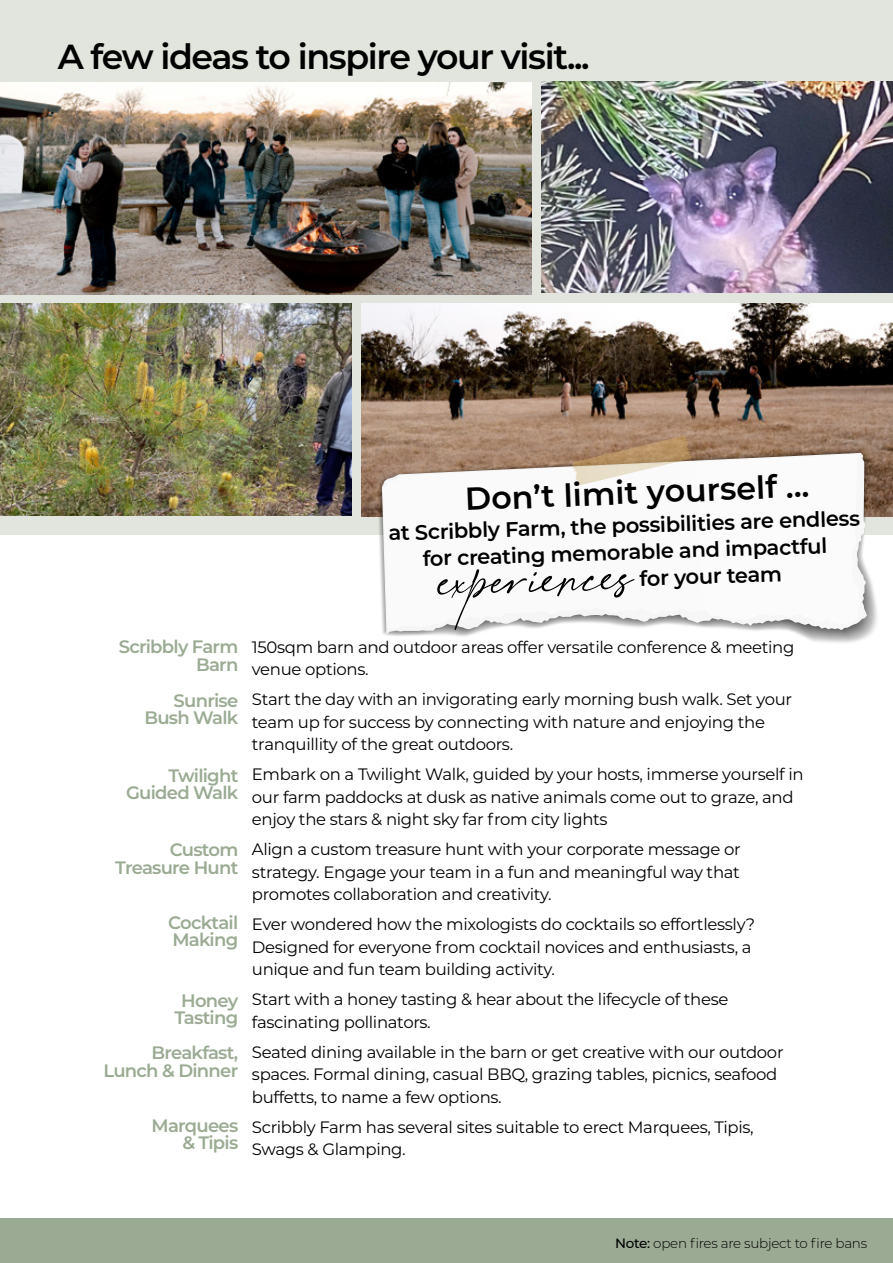
<style>
.page{position:relative;width:893px;height:1263px;background:#fff}
.page>*{position:absolute;margin:0;border:0;box-sizing:border-box;transform-origin:0 0}
.t1{font:65.25px "My Everything";color:#000}
.t2{font:600 34.8px "Montserrat";letter-spacing:-.04em;color:#000}
.t3{font:600 31.8px "Montserrat";color:#000}
.t4{font:600 21px/26.7px "Montserrat";color:#000;text-align:center}
.t5{font:600 18px/17.2px "Montserrat";letter-spacing:-.04em;color:#9bab93;text-align:right}
.t6{font:16.5px/22.5px "Montserrat";letter-spacing:-.02em;color:#000}
.t7{font:300 13.5px "Montserrat";letter-spacing:-.02em;color:#000}
.s1{font-weight:500}
</style>
<div class="page">
<div style="left:0;top:0;width:893px;height:534px;background:#e1e5de"></div>
<img style="left:0;top:83px;width:531px;height:211px">
<img style="left:542px;top:81px;width:351px;height:212px">
<img style="left:0;top:304px;width:352px;height:212px">
<div style="left:0;top:1218px;width:893px;height:45px;background:#9bab93"></div>
<img style="left:361px;top:303px;width:532px;height:213px">
<svg style="left:382px;top:453px;width:485px;height:181px"></svg>
<svg style="left:383px;top:454px;width:478px;height:175px"></svg>
<svg style="left:572px;top:435px;width:120px;height:51px;background:#cbb69e"></svg>
<h2 class="t2" style="left:58px;top:32px;width:533px">A few ideas to inspire your visit...</h2>
<p class="t5" style="left:119px;top:638px;width:121px">Scribbly Farm<br>Barn</p>
<p class="t5" style="left:144px;top:691px;width:95px">Sunrise<br>Bush Walk</p>
<p class="t5" style="left:126px;top:766px;width:114px">Twilight<br>Guided Walk</p>
<p class="t5" style="left:115px;top:841px;width:125px">Custom<br>Treasure Hunt</p>
<p class="t5" style="left:168px;top:913px;width:72px;text-align:left">Cocktail<br>Making</p>
<p class="t5" style="left:174px;top:991px;width:65px;text-align:center">Honey<br>Tasting</p>
<p class="t5" style="left:103px;top:1043px;width:136px">Breakfast,<br>Lunch &amp; Dinner</p>
<p class="t5" style="left:152px;top:1116px;width:88px">Marquees &amp; Tipis</p>
<h3 class="t3" style="left:464px;top:476px;width:346px;rotate:-2deg">Don’t limit yourself ...</h3>
<p class="t4" style="left:388px;top:519px;width:473px;rotate:-2deg">at Scribbly Farm, the possibilities are endless for creating memorable and impactful</p>
<h1 class="t1" style="left:436px;top:535px;width:214px;rotate:-2deg">experie nce s</h1>
<p class="t4" style="left:639px;top:564px;width:144px;rotate:-2deg">for your team</p>
<p class="t6" style="left:252px;top:635px;width:544px">150sqm barn and outdoor areas offer versatile conference &amp; meeting venue options.</p>
<p class="t6" style="left:252px;top:687px;width:542px">Start the day with an invigorating early morning bush walk. Set your team up for success by connecting with nature and enjoying the tranquillity of the great outdoors.</p>
<p class="t6" style="left:252px;top:762px;width:553px">Embark on a Twilight Walk, guided by your hosts, immerse yourself in our farm paddocks at dusk as native animals come out to graze, and enjoy the stars &amp; night sky far from city lights</p>
<p class="t6" style="left:252px;top:837px;width:490px;text-align:justify">Align a custom treasure hunt with your corporate message or strategy. Engage your team in a fun and meaningful way that promotes collaboration and creativity.</p>
<p class="t6" style="left:252px;top:912px;width:505px">Ever wondered how the mixologists do cocktails so effortlessly?<br>Designed for everyone from cocktail novices and enthusiasts, a unique and fun team building activity.</p>
<p class="t6" style="left:252px;top:987px;width:478px">Start with a honey tasting &amp; hear about the lifecycle of these fascinating pollinators.</p>
<p class="t6" style="left:252px;top:1040px;width:533px">Seated dining available in the barn or get creative with our outdoor spaces. Formal dining, casual BBQ, grazing tables, picnics, seafood buffetts, to name a few options.</p>
<p class="t6" style="left:252px;top:1115px;width:503px">Scribbly Farm has several sites suitable to erect Marquees, Tipis,<br>Swags &amp; Glamping.</p>
<p class="t7" style="left:615px;top:1234px;width:254px"><span class="s1">Note:</span> open fires are subject to fire bans</p>
</div>
